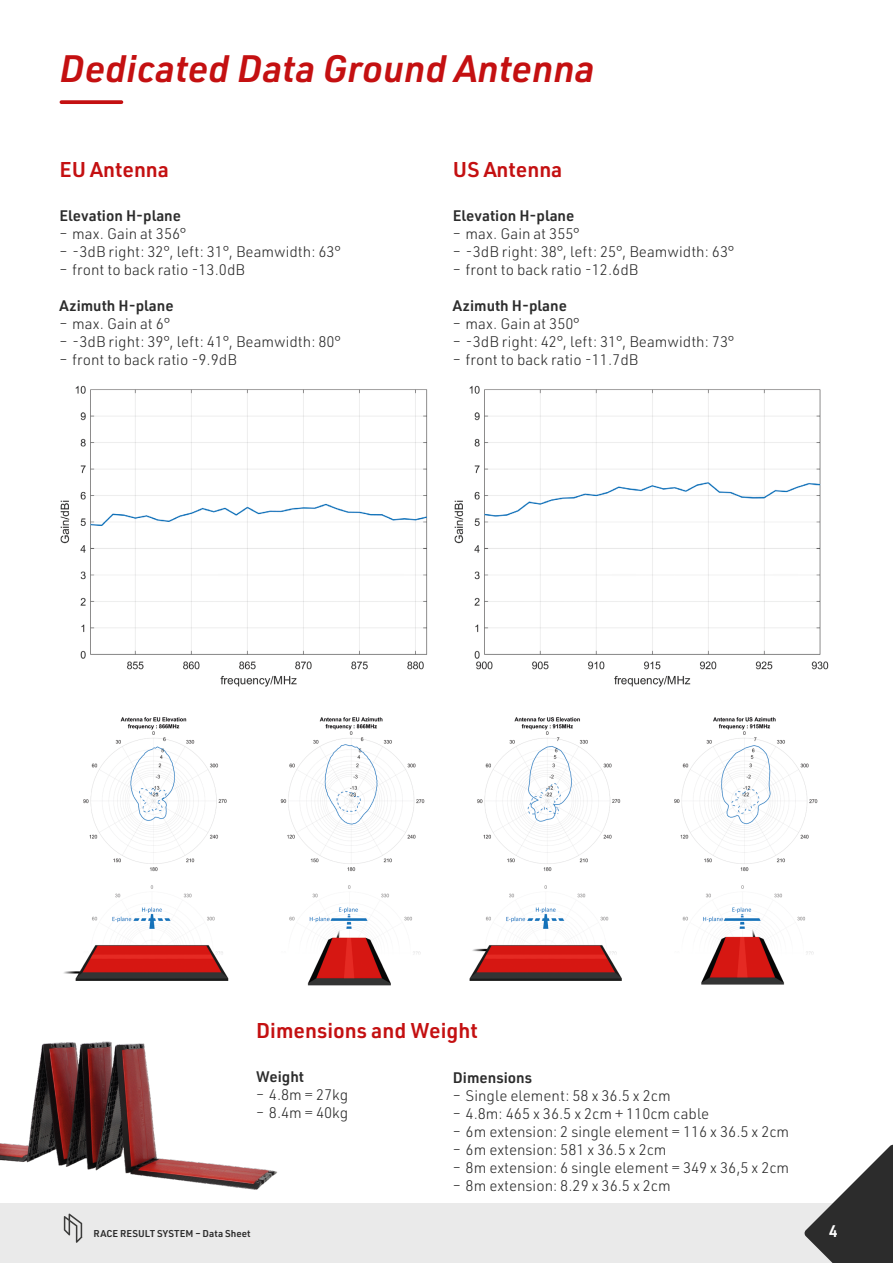
<style>
.page{position:relative;width:893px;height:1263px;background:#fff}
.page>*{position:absolute;margin:0;border:0;box-sizing:border-box;transform-origin:0 0}
.t1{font:italic 600 37.5px "URWDIN";color:#c41011}
.t2{font:600 21px "URWDIN";color:#c41011}
.t3{font:600 16.5px "URWDIN";color:#fff}
.t4{font:300 15px "URWDIN";color:#2c2c2c}
.t5{font:600 15px "URWDIN";color:#2c2c2c}
.t6{font:600 9.75px "URWDIN";letter-spacing:.005em;color:#2c2c2c}
</style>
<div class="page">
<div style="left:0;top:1203px;width:893px;height:60px;background:#eaeaea"></div>
<svg style="left:64px;top:1213px;width:18px;height:30px"></svg>
<svg style="left:804px;top:1144px;width:89px;height:119px"></svg>
<img style="left:0;top:1041px;width:278px;height:149px">
<img style="left:60px;top:385px;width:368px;height:302px">
<img style="left:64px;top:717px;width:361px;height:269px">
<img style="left:469px;top:717px;width:349px;height:268px">
<img style="left:454px;top:385px;width:375px;height:302px">
<svg style="left:61px;top:100px;width:60px;height:4px"></svg>
<h1 class="t1" style="left:60px;top:43px;width:537px">Dedicated Data Ground Antenna</h1>
<h2 class="t2" style="left:60px;top:155px;width:111px">EU Antenna</h2>
<p class="t5" style="left:60px;top:206px;width:123px">Elevation H-plane</p>
<p class="t4" style="left:60px;top:224px;width:128px">– max. Gain at 356°</p>
<p class="t4" style="left:60px;top:242px;width:283px">– -3dB right: 32°, left: 31°, Beamwidth: 63°</p>
<p class="t4" style="left:60px;top:260px;width:187px">– front to back ratio -13.0dB</p>
<p class="t5" style="left:60px;top:296px;width:116px">Azimuth H-plane</p>
<p class="t4" style="left:60px;top:314px;width:112px">– max. Gain at 6°</p>
<p class="t4" style="left:60px;top:332px;width:283px">– -3dB right: 39°, left: 41°, Beamwidth: 80°</p>
<p class="t4" style="left:60px;top:350px;width:179px">– front to back ratio -9.9dB</p>
<h2 class="t2" style="left:453px;top:155px;width:111px">US Antenna</h2>
<p class="t5" style="left:453px;top:206px;width:123px">Elevation H-plane</p>
<p class="t4" style="left:453px;top:224px;width:128px">– max. Gain at 355°</p>
<p class="t4" style="left:453px;top:242px;width:283px">– -3dB right: 38°, left: 25°, Beamwidth: 63°</p>
<p class="t4" style="left:453px;top:260px;width:187px">– front to back ratio -12.6dB</p>
<p class="t5" style="left:453px;top:296px;width:116px">Azimuth H-plane</p>
<p class="t4" style="left:453px;top:314px;width:128px">– max. Gain at 350°</p>
<p class="t4" style="left:453px;top:332px;width:283px">– -3dB right: 42°, left: 31°, Beamwidth: 73°</p>
<p class="t4" style="left:453px;top:350px;width:187px">– front to back ratio -11.7dB</p>
<h2 class="t2" style="left:256px;top:1016px;width:223px">Dimensions and Weight</h2>
<p class="t5" style="left:256px;top:1067px;width:49px">Weight</p>
<p class="t4" style="left:256px;top:1085px;width:93px">– 4.8m = 27kg</p>
<p class="t4" style="left:256px;top:1103px;width:93px">– 8.4m = 40kg</p>
<p class="t5" style="left:453px;top:1067px;width:81px">Dimensions</p>
<p class="t4" style="left:453px;top:1085px;width:219px">– Single element: 58 x 36.5 x 2cm</p>
<p class="t4" style="left:453px;top:1103px;width:258px">– 4.8m: 465 x 36.5 x 2cm + 110cm cable</p>
<p class="t4" style="left:453px;top:1121px;width:338px">– 6m extension: 2 single element = 116 x 36.5 x 2cm</p>
<p class="t4" style="left:453px;top:1139px;width:215px">– 6m extension: 581 x 36.5 x 2cm</p>
<p class="t4" style="left:453px;top:1157px;width:338px">– 8m extension: 6 single element = 349 x 36,5 x 2cm</p>
<p class="t4" style="left:453px;top:1175px;width:219px">– 8m extension: 8.29 x 36.5 x 2cm</p>
<p class="t6" style="left:94px;top:1227px;width:158px">RACE RESULT SYSTEM – Data Sheet</p>
<p class="t3" style="left:829px;top:1220px;width:10px">4</p>
</div>
